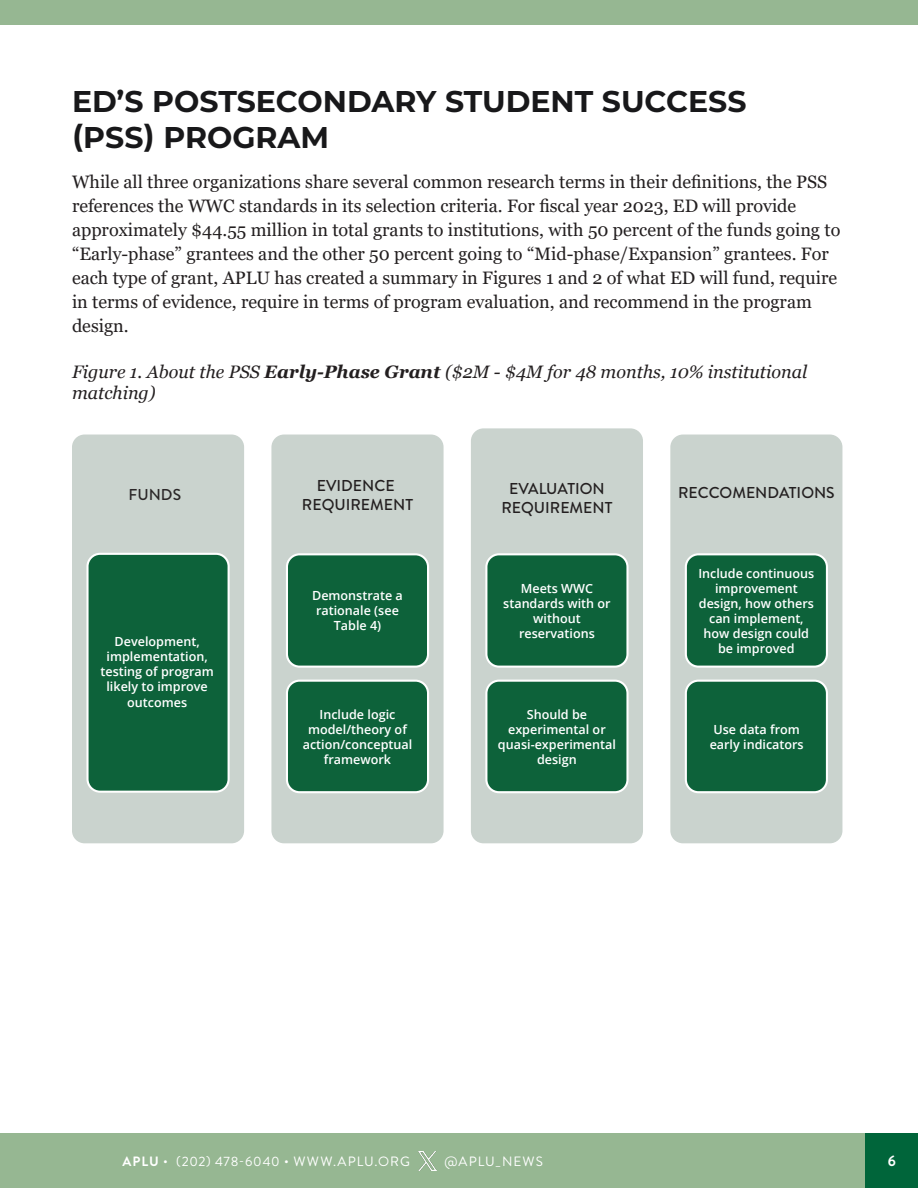
<style>
.page{position:relative;width:918px;height:1188px;background:#fff}
.page>*{position:absolute;margin:0;border:0;box-sizing:border-box;transform-origin:0 0}
.t1{font:700 30px "Montserrat";color:#18181a}
.t2{font:18px/24px "Georgia";color:#231f20}
.t3{font:italic 18px/21.6px "Georgia";color:#231f20}
.t4{font:500 15.75px/18.9px "Brandon Grotesque";color:#231f20;text-align:center}
.t5{font:500 15.75px "Brandon Grotesque";color:rgb(35 31 32/.96)}
.t6{font:700 15px "Brandon Grotesque";color:#fff}
.t7{font:13.5px "Brandon Grotesque";letter-spacing:.07em;color:#fff}
.t8{font:600 12.6px/15.1px "Open Sans";color:#fff;text-align:center}
.s1{font-weight:700}
</style>
<div class="page">
<div style="left:0;top:1133px;width:918px;height:55px;background:#96b792"></div>
<div style="left:0;top:0;width:918px;height:25px;background:#96b792"></div>
<div style="left:866px;top:1133px;width:52px;height:55px;background:#00653a"></div>
<img style="left:418px;top:1152px;width:18px;height:18px">
<div style="left:72px;top:435px;width:172px;height:408px;background:#cad3ce;border-radius:13px"></div>
<div style="left:271px;top:435px;width:173px;height:408px;background:#cad3ce;border-radius:13px"></div>
<div style="left:471px;top:428px;width:172px;height:415px;background:#cad3ce;border-radius:13px"></div>
<div style="left:670px;top:435px;width:172px;height:408px;background:#cad3ce;border-radius:13px"></div>
<div style="left:88px;top:554px;width:141px;height:238px;background:#0d623a;border-radius:13px"></div>
<div style="left:86px;top:553px;width:144px;height:240px;border:2px solid #fff;border-radius:13px"></div>
<div style="left:287px;top:554px;width:141px;height:113px;background:#0d623a;border-radius:13px"></div>
<div style="left:286px;top:553px;width:143px;height:115px;border:2px solid #fff;border-radius:13px"></div>
<div style="left:287px;top:681px;width:141px;height:111px;background:#0d623a;border-radius:13px"></div>
<div style="left:286px;top:680px;width:143px;height:113px;border:2px solid #fff;border-radius:13px"></div>
<div style="left:486px;top:554px;width:142px;height:113px;background:#0d623a;border-radius:13px"></div>
<div style="left:485px;top:553px;width:144px;height:115px;border:2px solid #fff;border-radius:13px"></div>
<div style="left:486px;top:681px;width:142px;height:111px;background:#0d623a;border-radius:13px"></div>
<div style="left:485px;top:680px;width:144px;height:113px;border:2px solid #fff;border-radius:13px"></div>
<div style="left:686px;top:554px;width:141px;height:113px;background:#0d623a;border-radius:13px"></div>
<div style="left:685px;top:553px;width:143px;height:115px;border:2px solid #fff;border-radius:13px"></div>
<div style="left:686px;top:681px;width:141px;height:111px;background:#0d623a;border-radius:13px"></div>
<div style="left:685px;top:680px;width:143px;height:113px;border:2px solid #fff;border-radius:13px"></div>
<p class="t1" style="left:72px;top:80px;width:676px">ED’S POSTSECONDARY STUDENT SUCCESS</p>
<p class="t1" style="left:72px;top:116px;width:259px">(PSS) PROGRAM</p>
<p class="t2" style="left:72px;top:170px;width:770px">While all three organizations share several common research terms in their definitions, the PSS references the WWC standards in its selection criteria. For fiscal year 2023, ED will provide approximately $44.55 million in total grants to institutions, with 50 percent of the funds going to “Early-phase” grantees and the other 50 percent going to “Mid-phase/Expansion” grantees. For each type of grant, APLU has created a summary in Figures 1 and 2 of what ED will fund, require in terms of evidence, require in terms of program evaluation, and recommend in the program design.</p>
<p class="t3" style="left:72px;top:361px;width:737px">Figure 1. About the PSS <span class="s1">Early-Phase Grant</span> ($2M - $4M for 48 months, 10% institutional matching)</p>
<p class="t5" style="left:129px;top:483px;width:54px">FUNDS</p>
<p class="t4" style="left:302px;top:476px;width:113px">EVIDENCE<br>REQUIREMENT</p>
<p class="t4" style="left:501px;top:479px;width:113px">EVALUATION<br>REQUIREMENT</p>
<p class="t4" style="left:678px;top:484px;width:158px">RECCOMENDATIONS</p>
<p class="t8" style="left:101px;top:634px;width:115px">Development, implementation, testing of program likely to improve outcomes</p>
<p class="t8" style="left:312px;top:588px;width:92px">Demonstrate a rationale (see<br>Table 4)</p>
<p class="t8" style="left:303px;top:706px;width:111px">Include logic model/theory of action/conceptual framework</p>
<p class="t8" style="left:503px;top:580px;width:109px">Meets WWC standards with or without reservations</p>
<p class="t8" style="left:498px;top:706px;width:120px">Should be experimental or quasi-experimental design</p>
<p class="t8" style="left:698px;top:565px;width:118px">Include continuous improvement design, how others can implement, how design could be improved</p>
<p class="t8" style="left:710px;top:721px;width:96px">Use data from early indicators</p>
<p class="t7" style="left:122px;top:1152px;width:289px"><span class="s1">APLU</span> • (202) 478-6040 • WWW.APLU.ORG</p>
<p class="t7" style="left:445px;top:1152px;width:100px">@APLU_NEWS</p>
<p class="t6" style="left:888px;top:1151px;width:10px">6</p>
</div>
